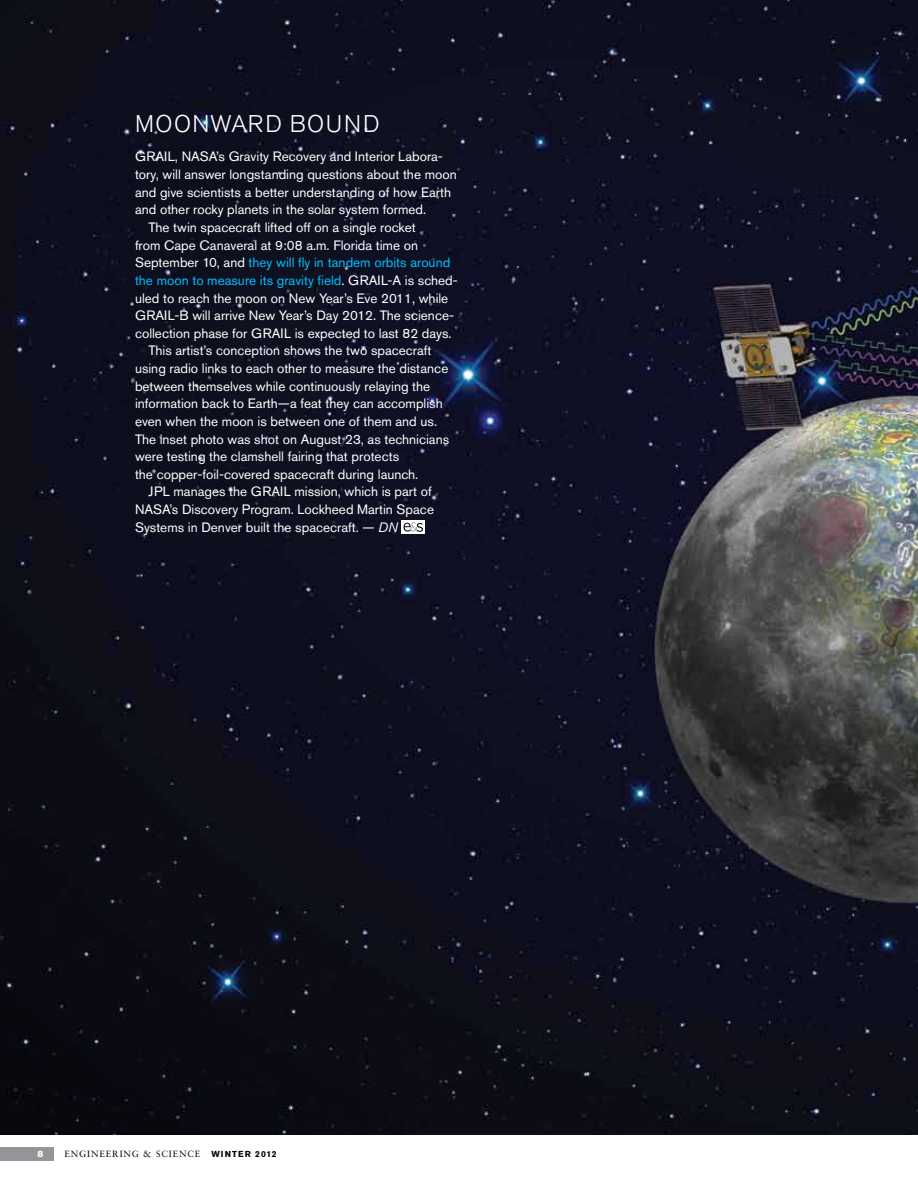
<style>
.page{position:relative;width:918px;height:1188px;background:#fff}
.page>*{position:absolute;margin:0;border:0;box-sizing:border-box;transform-origin:0 0}
.t1{font:300 24px "Akzidenz Grotesk Pro";letter-spacing:.06em;color:#fff}
.t2{font:13.5px "Akzidenz Grotesk Pro";color:#fff}
.t3{font:13.5px "Akzidenz Grotesk Pro";color:#00bfff}
.t4{font:9px "Sabon LT Std";letter-spacing:.1em;color:#000}
.t5{font:9px "Akzidenz Grotesk Pro Super";color:#fff}
.s1{color:#fff}
.s2{font-style:italic}
.s3{font-family:"Akzidenz Grotesk Pro";font-weight:700;font-size:8.7px}
</style>
<div class="page">
<div style="left:0;top:1147px;width:54px;height:14px;background:#939598"></div>
<img style="left:0;top:0;width:918px;height:1135px">
<div style="left:402px;top:520px;width:23px;height:14px;background:#fff"></div>
<svg style="left:404px;top:522px;width:19px;height:10px"></svg>
<h1 class="t1" style="left:135px;top:108px;width:246px">MOONWARD BOUND</h1>
<p class="t2" style="left:135px;top:148px;width:309px">GRAI L, NASA’s Gravity Recovery and Interior Labora-</p>
<p class="t2" style="left:135px;top:166px;width:323px">tory, will answer longstanding questions about the moon</p>
<p class="t2" style="left:135px;top:183px;width:318px">and give scientists a better understanding of how Earth</p>
<p class="t2" style="left:135px;top:201px;width:293px">and other rocky planets in the solar system formed.</p>
<p class="t2" style="left:148px;top:219px;width:269px">The twin spacecraft lifted off on a single rocket</p>
<p class="t2" style="left:135px;top:236px;width:285px">from Cape Canaveral at 9:08 a.m. Florida time on</p>
<p class="t3" style="left:135px;top:254px;width:317px"><span class="s1">September 10, and</span> they will fly in tandem orbits around</p>
<p class="t3" style="left:135px;top:271px;width:324px">the moon to measure its gravity field<span class="s1">. GRAI L-A is sched-</span></p>
<p class="t2" style="left:135px;top:289px;width:315px">uled to reach the moon on New Year’s Eve 2011, while</p>
<p class="t2" style="left:135px;top:307px;width:321px">GRAI L-B will arrive New Year’s Day 2012. The science-</p>
<p class="t2" style="left:135px;top:324px;width:318px">collection phase for GRAI L is expected to last 82 days.</p>
<p class="t2" style="left:148px;top:342px;width:285px">This artist’s conception shows the two spacecraft</p>
<p class="t2" style="left:135px;top:360px;width:315px">using radio links to each other to measure the distance</p>
<p class="t2" style="left:135px;top:377px;width:297px">between themselves while continuously relaying the</p>
<p class="t2" style="left:135px;top:395px;width:309px">information back to Earth—a feat they can accomplish</p>
<p class="t2" style="left:135px;top:412px;width:304px">even when the moon is between one of them and us.</p>
<p class="t2" style="left:135px;top:430px;width:316px">The inset photo was shot on August 23, as technicians</p>
<p class="t2" style="left:135px;top:448px;width:266px">were testing the clamshell fairing that protects</p>
<p class="t2" style="left:135px;top:465px;width:285px">the copper-foil-covered spacecraft during launch.</p>
<p class="t2" style="left:148px;top:483px;width:285px">JPL manages the GRAI L mission, which is part of</p>
<p class="t2" style="left:135px;top:501px;width:301px">NASA’s Discovery Program. Lockheed Martin Space</p>
<p class="t2" style="left:135px;top:518px;width:264px">Systems in Denver built the spacecraft. — <span class="s2">DN</span></p>
<p class="t5" style="left:38px;top:1148px;width:7px">8</p>
<p class="t4" style="left:64px;top:1149px;width:214px">ENGINEERING &amp; SCIENCE <span class="s3">WINTER 2012</span></p>
</div>
